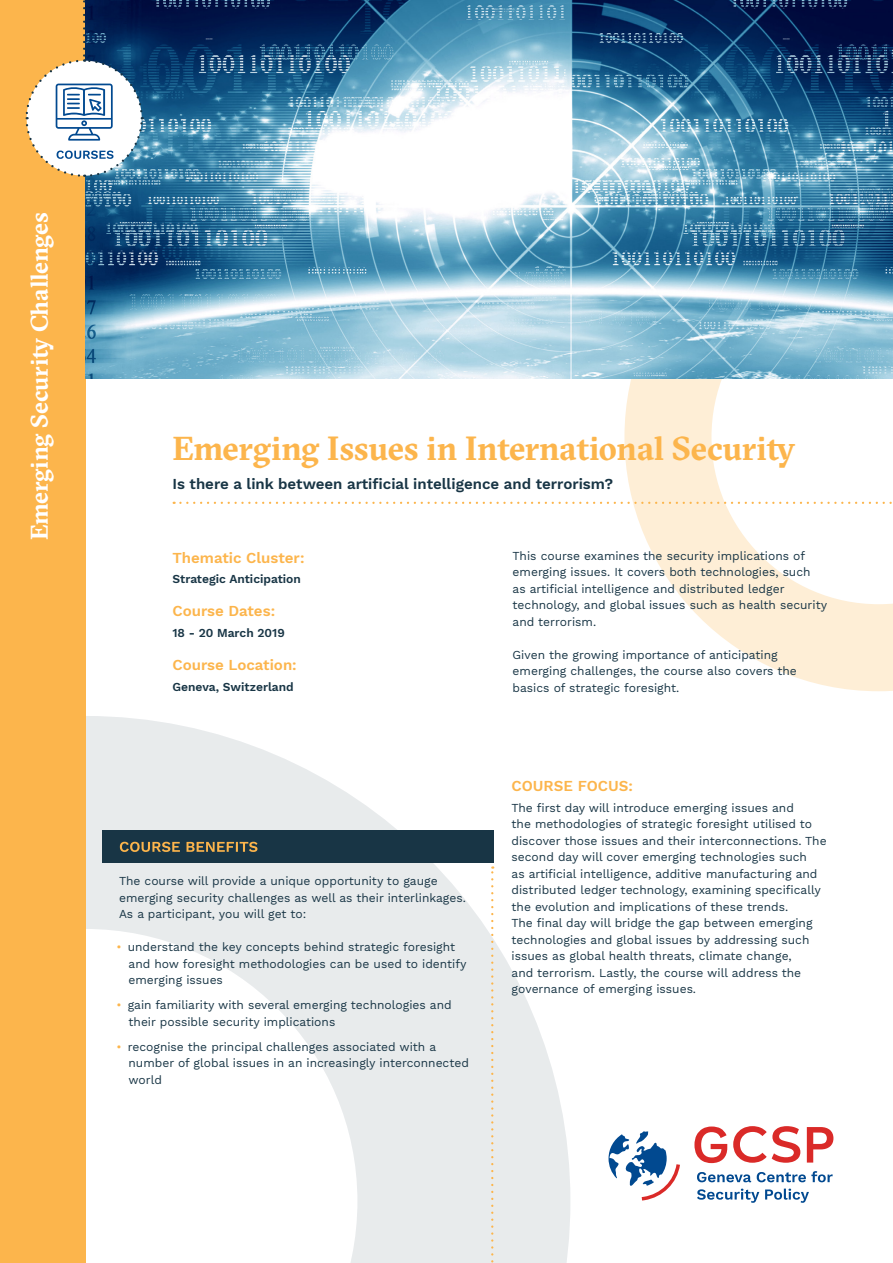
<style>
.page{position:relative;width:893px;height:1263px;background:#fff}
.page>*{position:absolute;margin:0;border:0;box-sizing:border-box;transform-origin:0 0}
.Main_heading{font:700 33px "GT Sectra";letter-spacing:-.005em;color:#fcb54c}
.t1{font:700 24px "GT Sectra";letter-spacing:-.005em;color:#fff}
.Sub-heads_yellow{font:600 15px "Work Sans";color:#fcb54c}
.Sub-heading{font:600 15px "Work Sans";color:#183545}
.Body_copy{font:12px/16.5px "Work Sans";color:#183545}
.Course_benefits{font:12px/16.5px "Work Sans";color:#183545}
.t2{font:600 12px "Work Sans";color:#183545}
.s1{color:#fcb54c}
</style>
<div class="page">
<svg style="left:85px;top:716px;width:485px;height:547px"></svg>
<svg style="left:624px;top:378px;width:269px;height:313px"></svg>
<svg style="left:491px;top:866px;width:2px;height:397px"></svg>
<div style="left:102px;top:830px;width:392px;height:33px;background:#183545"></div>
<svg style="left:120px;top:842px;width:137px;height:10px"></svg>
<div style="left:0;top:0;width:85px;height:1263px;background:#fcb54c"></div>
<svg style="left:608px;top:1131px;width:72px;height:69px"></svg>
<svg style="left:694px;top:1126px;width:33px;height:37px"></svg>
<svg style="left:733px;top:1126px;width:67px;height:37px"></svg>
<svg style="left:807px;top:1127px;width:26px;height:35px"></svg>
<svg style="left:697px;top:1172px;width:54px;height:10px"></svg>
<svg style="left:757px;top:1171px;width:76px;height:11px"></svg>
<svg style="left:697px;top:1188px;width:62px;height:15px"></svg>
<svg style="left:765px;top:1188px;width:44px;height:15px"></svg>
<img style="left:85px;top:0;width:808px;height:378px">
<svg style="left:174px;top:502px;width:719px;height:2px"></svg>
<svg style="left:25px;top:0;width:119px;height:178px"></svg>
<p class="t1" style="left:25px;top:540px;width:329px;rotate:-90deg">Emerging Security Challenges</p>
<p class="Main_heading" style="left:173px;top:428px;width:624px">Emerging Issues in International Security</p>
<p class="Sub-heading" style="left:173px;top:475px;width:442px">Is there a link between artificial intelligence and terrorism?</p>
<p class="Sub-heads_yellow" style="left:173px;top:549px;width:133px">Thematic Cluster:</p>
<p class="t2" style="left:173px;top:572px;width:130px">Strategic Anticipation</p>
<p class="Sub-heads_yellow" style="left:173px;top:602px;width:104px">Course Dates:</p>
<p class="t2" style="left:173px;top:626px;width:114px">18 - 20 March 2019</p>
<p class="Sub-heads_yellow" style="left:173px;top:656px;width:126px">Course Location:</p>
<p class="t2" style="left:173px;top:680px;width:123px">Geneva, Switzerland</p>
<p class="Course_benefits" style="left:119px;top:873px;width:348px">The course will provide a unique opportunity to gauge emerging security challenges as well as their interlinkages.<br>As a participant, you will get to:</p>
<p class="Body_copy" style="left:129px;top:939px;width:340px;text-indent:-12px"><span class="s1">•</span> understand the key concepts behind strategic foresight and how foresight methodologies can be used to identify emerging issues</p>
<p class="Body_copy" style="left:129px;top:997px;width:325px;text-indent:-12px"><span class="s1">•</span> gain familiarity with several emerging technologies and their possible security implications</p>
<p class="Body_copy" style="left:129px;top:1039px;width:342px;text-indent:-12px"><span class="s1">•</span> recognise the principal challenges associated with a number of global issues in an increasingly interconnected world</p>
<p class="Body_copy" style="left:513px;top:548px;width:316px">This course examines the security implications of emerging issues. It covers both technologies, such<br>as artificial intelligence and distributed ledger technology, and global issues such as health security and terrorism.</p>
<p class="Body_copy" style="left:513px;top:647px;width:286px">Given the growing importance of anticipating emerging challenges, the course also covers the basics of strategic foresight.</p>
<p class="Sub-heads_yellow" style="left:512px;top:777px;width:123px">COURSE FOCUS:</p>
<p class="Body_copy" style="left:512px;top:800px;width:317px">The first day will introduce emerging issues and<br>the methodologies of strategic foresight utilised to discover those issues and their interconnections. The second day will cover emerging technologies such<br>as artificial intelligence, additive manufacturing and distributed ledger technology, examining specifically the evolution and implications of these trends.<br>The final day will bridge the gap between emerging technologies and global issues by addressing such issues as global health threats, climate change,<br>and terrorism. Lastly, the course will address the governance of emerging issues.</p>
</div>
